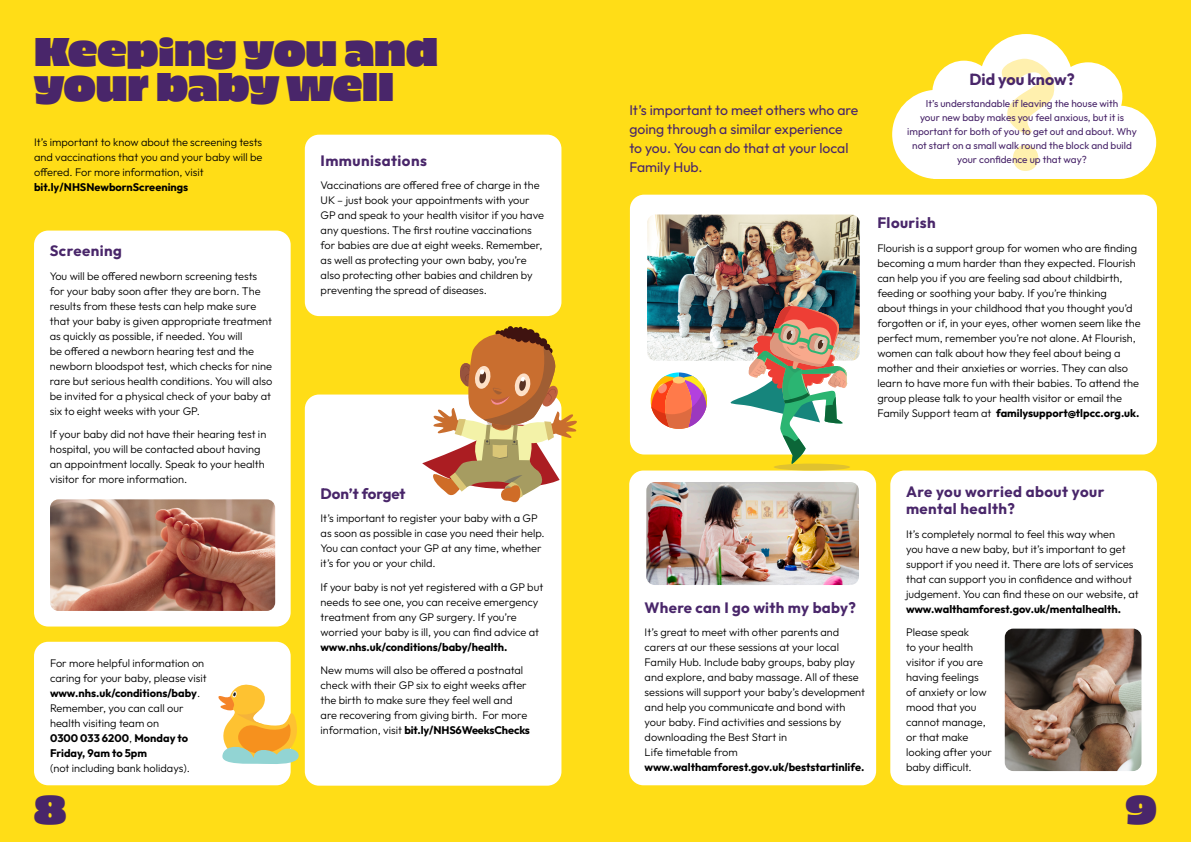
<style>
.page{position:relative;width:1191px;height:842px;background:#ffdd17}
.page>*{position:absolute;margin:0;border:0;box-sizing:border-box;transform-origin:0 0}
.t1{font:700 165.8px "Minion Pro";color:#fff0ae}
.t2{font:40px/35px "Piepie";color:#49266a}
.t3{font:700 16px "Outfit";color:#49266a}
.t4{font:700 15px/17px "Outfit";letter-spacing:.03em;color:#49266a}
.t5{font:700 15px "Outfit";color:#49266a}
.t6{font:14px/19px "Outfit";color:#49266a}
.t7{font:300 11px/15px "Outfit";color:#000}
.t8{font:10px/14px "Outfit";color:#49266a;text-align:center}
.s1{font-weight:700}
</style>
<div class="page">
<div style="left:34px;top:231px;width:257px;height:395px;background:#fff;border-radius:14px"></div>
<div style="left:305px;top:135px;width:256px;height:181px;background:#fff;border-radius:14px"></div>
<div style="left:305px;top:394px;width:256px;height:392px;background:#fff;border-radius:14px"></div>
<div style="left:34px;top:642px;width:257px;height:143px;background:#fff;border-radius:14px"></div>
<img style="left:50px;top:499px;width:225px;height:112px">
<svg style="left:892px;top:34px;width:264px;height:145px"></svg>
<div style="left:890px;top:470px;width:267px;height:315px;background:#fff;border-radius:14px"></div>
<img style="left:1004px;top:629px;width:137px;height:142px">
<div style="left:629px;top:470px;width:247px;height:315px;background:#fff;border-radius:14px"></div>
<img style="left:646px;top:482px;width:213px;height:103px">
<div style="left:630px;top:195px;width:527px;height:259px;background:#fff;border-radius:14px"></div>
<img style="left:647px;top:214px;width:212px;height:147px">
<svg style="left:650px;top:372px;width:57px;height:57px"></svg>
<div style="left:773px;top:464px;width:77px;height:6px;background:#e0c22f;border-radius:50%"></div>
<img style="left:717px;top:305px;width:130px;height:159px">
<svg style="left:218px;top:681px;width:81px;height:85px"></svg>
<svg style="left:422px;top:326px;width:155px;height:179px"></svg>
<p class="t2" style="left:34px;top:31px;width:405px">KEEPING YOU AND<br>YOUR BABY WELL</p>
<p class="t7" style="left:34px;top:134px;width:230px">It’s important to know about the screening tests and vaccinations that you and your baby will be offered. For more information, visit <span class="s1">bit.ly/NHSNewbornScreenings</span></p>
<p class="t4" style="left:50px;top:243px;width:74px">Screening</p>
<p class="t7" style="left:50px;top:268px;width:224px">You will be offered newborn screening tests for your baby soon after they are born. The results from these tests can help make sure that your baby is given appropriate treatment as quickly as possible, if needed. You will<br>be offered a newborn hearing test and the newborn bloodspot test, which checks for nine rare but serious health conditions. You will also be invited for a physical check of your baby at six to eight weeks with your GP.</p>
<p class="t7" style="left:50px;top:427px;width:218px">If your baby did not have their hearing test in hospital, you will be contacted about having an appointment locally. Speak to your health visitor for more information.</p>
<p class="t7" style="left:50px;top:655px;width:158px">For more helpful information on caring for your baby, please visit <span class="s1">www.nhs.uk/conditions/baby</span>.<br>Remember, you can call our health visiting team on<br><span class="s1">0300 033 6200</span>, <span class="s1">Monday to<br>Friday, 9am to 5pm<br></span>(not including bank holidays).</p>
<p class="t4" style="left:320px;top:152px;width:108px">Immunisations</p>
<p class="t7" style="left:320px;top:178px;width:225px">Vaccinations are offered free of charge in the UK – just book your appointments with your GP and speak to your health visitor if you have any questions. The first routine vaccinations for babies are due at eight weeks. Remember, as well as protecting your own baby, you’re also protecting other babies and children by preventing the spread of diseases.</p>
<p class="t5" style="left:320px;top:485px;width:86px">Don’t forget</p>
<p class="t7" style="left:320px;top:511px;width:226px">It’s important to register your baby with a GP as soon as possible in case you need their help.<br>You can contact your GP at any time, whether it’s for you or your child.</p>
<p class="t7" style="left:320px;top:579px;width:224px">If your baby is not yet registered with a GP but needs to see one, you can receive emergency treatment from any GP surgery. If you’re worried your baby is ill, you can find advice at <span class="s1">www.nhs.uk/conditions/baby/health.</span></p>
<p class="t7" style="left:320px;top:663px;width:211px">New mums will also be offered a postnatal check with their GP six to eight weeks after the birth to make sure they feel well and are recovering from giving birth. For more information, visit <span class="s1">bit.ly/NHS6WeeksChecks</span></p>
<p class="t6" style="left:629px;top:101px;width:231px">It’s important to meet others who are going through a similar experience to you. You can do that at your local<br>Family Hub.</p>
<p class="t1" style="left:994px;top:-1px;width:68px">?</p>
<p class="t3" style="left:969px;top:70px;width:107px">Did you know?</p>
<p class="t8" style="left:907px;top:97px;width:231px">It’s understandable if leaving the house with<br>your new baby makes you feel anxious, but it is important for both of you to get out and about. Why not start on a small walk round the block and build your confidence up that way?</p>
<p class="t4" style="left:877px;top:215px;width:60px">Flourish</p>
<p class="t7" style="left:877px;top:240px;width:265px">Flourish is a support group for women who are finding becoming a mum harder than they expected. Flourish can help you if you are feeling sad about childbirth, feeding or soothing your baby. If you’re thinking<br>about things in your childhood that you thought you’d forgotten or if, in your eyes, other women seem like the perfect mum, remember you’re not alone. At Flourish, women can talk about how they feel about being a mother and their anxieties or worries. They can also learn to have more fun with their babies. To attend the group please talk to your health visitor or email the Family Support team at <span class="s1">familysupport@tlpcc.org.uk.</span></p>
<p class="t4" style="left:644px;top:599px;width:213px">Where can I go with my baby?</p>
<p class="t7" style="left:644px;top:625px;width:222px">It’s great to meet with other parents and carers at our these sessions at your local Family Hub. Include baby groups, baby play and explore, and baby massage. All of these sessions will support your baby’s development and help you communicate and bond with your baby. Find activities and sessions by downloading the Best Start in<br>Life timetable from <span class="s1">www.walthamforest.gov.uk/beststartinlife.</span></p>
<p class="t4" style="left:906px;top:483px;width:200px">Are you worried about your mental health?</p>
<p class="t7" style="left:906px;top:526px;width:234px">It’s completely normal to feel this way when<br>you have a new baby, but it’s important to get support if you need it. There are lots of services that can support you in confidence and without judgement. You can find these on our website, at <span class="s1">www.walthamforest.gov.uk/mentalhealth.</span></p>
<p class="t7" style="left:906px;top:625px;width:87px">Please speak<br>to your health visitor if you are having feelings of anxiety or low mood that you cannot manage, or that make looking after your baby difficult.</p>
<h2 class="t2" style="left:34px;top:788px;width:34px">8</h2>
<h2 class="t2" style="left:1125px;top:788px;width:33px">9</h2>
</div>
